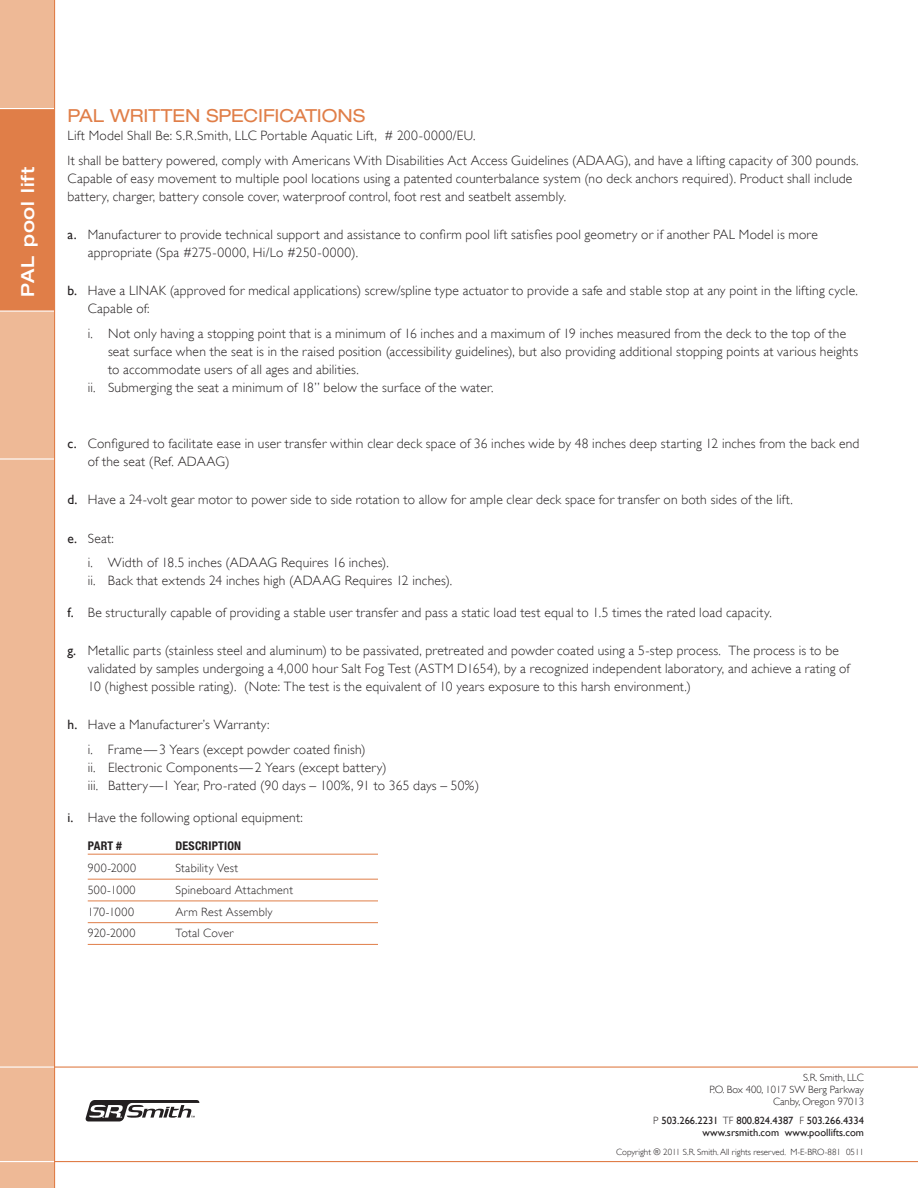
<style>
.page{position:relative;width:918px;height:1188px;background:#fff}
.page>*{position:absolute;margin:0;border:0;box-sizing:border-box;transform-origin:0 0}
.t1{font:expanded 18px "Helvetica Neue";letter-spacing:-.005em;color:#e07e48}
.t2{font:500 expanded 18px "Helvetica Neue";color:#fff}
.t3{font:300 13.5px/18px "Gill Sans";letter-spacing:.015em;color:#231f20}
.t4{font:300 12px "Gill Sans";letter-spacing:.02em;color:#231f20}
.t5{font:700 condensed 12px "Helvetica Neue";letter-spacing:.015em;color:#231f20}
.t6{font:10.5px/12px "Gill Sans";color:#231f20;text-align:right}
.t7{font:300 10.5px/12px "Gill Sans";color:#231f20;text-align:right}
.t8{font:300 9px "Gill Sans";color:#231f20}
.s1{font-weight:400}
.s2{font-weight:300}
</style>
<div class="page">
<div style="left:0;top:0;width:54px;height:1188px;background:#eeb996"></div>
<hr style="left:0;top:1066px;width:55px;height:2px;background:#fff">
<hr style="left:0;top:1161px;width:55px;height:1px;background:#fff">
<hr style="left:0;top:458px;width:55px;height:2px;background:#fff">
<hr style="left:54px;top:1066px;width:864px;height:2px;background:#e07e48">
<hr style="left:54px;top:1161px;width:864px;height:1px;background:#e07e48">
<svg style="left:86px;top:1100px;width:113px;height:21px"></svg>
<div style="left:0;top:109px;width:55px;height:201px;background:#e07e48"></div>
<hr style="left:0;top:108px;width:55px;height:1px;background:#fff">
<hr style="left:0;top:310px;width:55px;height:2px;background:#fff">
<hr style="left:54px;top:0;width:1px;height:1188px;background:#e07e48">
<hr style="left:88px;top:854px;width:290px;height:1px;background:#e07e48">
<hr style="left:88px;top:879px;width:290px;height:1px;background:#e07e48">
<hr style="left:88px;top:901px;width:290px;height:1px;background:#e07e48">
<hr style="left:88px;top:922px;width:290px;height:1px;background:#e07e48">
<hr style="left:88px;top:944px;width:290px;height:1px;background:#e07e48">
<h1 class="t2" style="left:16px;top:297px;width:132px;rotate:-90deg">PAL pool lift</h1>
<h1 class="t1" style="left:68px;top:105px;width:298px">PAL WRITTEN SPEC IFICATIONS</h1>
<p class="t3" style="left:68px;top:123px;width:793px;line-height:24.8px">Lift Model Shall Be: S.R.Smith, LLC Portable Aquatic Lift, # 200-0000/EU.<br>It shall be battery powered, comply with Americans With Disabilities Act Access Guidelines (ADAAG), and have a lifting capacity of 300 pounds.</p>
<p class="t3" style="left:68px;top:169px;width:786px">Capable of easy movement to multiple pool locations using a patented counterbalance system (no deck anchors required). Product shall include battery, charger, battery console cover, waterproof control, foot rest and seatbelt assembly.</p>
<p class="t3" style="left:88px;top:226px;width:732px;text-indent:-20px"><span class="s1">a.</span> Manufacturer to provide technical support and assistance to confirm pool lift satisfies pool geometry or if another PAL Model is more appropriate (Spa #275-0000, Hi/Lo #250-0000).</p>
<p class="t3" style="left:88px;top:282px;width:772px;text-indent:-20px"><span class="s1">b.</span> Have a LINAK (approved for medical applications) screw/spline type actuator to provide a safe and stable stop at any point in the lifting cycle.<br>Capable of:</p>
<p class="t3" style="left:88px;top:324px;width:760px">i. Not only having a stopping point that is a minimum of 16 inches and a maximum of 19 inches measured from the deck to the top of the</p>
<p class="t3" style="left:108px;top:342px;width:752px">seat surface when the seat is in the raised position (accessibility guidelines), but also providing additional stopping points at various heights</p>
<p class="t3" style="left:108px;top:360px;width:252px">to accommodate users of all ages and abilities.</p>
<p class="t3" style="left:88px;top:378px;width:407px">ii. Submerging the seat a minimum of 18” below the surface of the water.</p>
<p class="t3" style="left:88px;top:435px;width:773px;text-indent:-20px"><span class="s1">c.</span> Configured to facilitate ease in user transfer within clear deck space of 36 inches wide by 48 inches deep starting 12 inches from the back end of the seat (Ref. ADAAG)</p>
<p class="t3" style="left:68px;top:491px;width:727px"><span class="s1">d.</span> Have a 24-volt gear motor to power side to side rotation to allow for ample clear deck space for transfer on both sides of the lift.</p>
<p class="t3" style="left:88px;top:526px;width:303px;line-height:24.8px;text-indent:-20px"><span class="s1">e.</span> Seat:<br>i. Width of 18.5 inches (ADAAG Requires 16 inches).</p>
<p class="t3" style="left:88px;top:572px;width:366px">ii. Back that extends 24 inches high (ADAAG Requires 12 inches).</p>
<p class="t3" style="left:68px;top:603px;width:706px"><span class="s1">f.</span> Be structurally capable of providing a stable user transfer and pass a static load test equal to 1.5 times the rated load capacity.</p>
<p class="t3" style="left:88px;top:642px;width:764px;text-indent:-20px"><span class="s1">g.</span> Metallic parts (stainless steel and aluminum) to be passivated, pretreated and powder coated using a 5-step process. The process is to be validated by samples undergoing a 4,000 hour Salt Fog Test (ASTM D1654), by a recognized independent laboratory, and achieve a rating of<br>10 (highest possible rating). (Note: The test is the equivalent of 10 years exposure to this harsh environment.)</p>
<p class="t3" style="left:88px;top:713px;width:279px;line-height:24.8px;text-indent:-20px"><span class="s1">h.</span> Have a Manufacturer’s Warranty:<br>i. Frame—3 Years (except powder coated finish)</p>
<p class="t3" style="left:88px;top:759px;width:393px">ii. Electronic Components—2 Years (except battery)<br>iii. Battery—1 Year, Pro-rated (90 days – 100%, 91 to 365 days – 50%)</p>
<p class="t3" style="left:67px;top:808px;width:237px"><span class="s1">i.</span> Have the following optional equipment:</p>
<p class="t5" style="left:88px;top:839px;width:36px">PART #</p>
<p class="t5" style="left:175px;top:839px;width:67px">DESCRIPTION</p>
<p class="t4" style="left:88px;top:861px;width:50px">900-2000</p>
<p class="t4" style="left:175px;top:861px;width:64px">Stability Vest</p>
<p class="t4" style="left:88px;top:883px;width:49px">500-1000</p>
<p class="t4" style="left:175px;top:883px;width:119px">Spineboard Attachment</p>
<p class="t4" style="left:88px;top:905px;width:48px">170-1000</p>
<p class="t4" style="left:175px;top:905px;width:99px">Arm Rest Assembly</p>
<p class="t4" style="left:88px;top:926px;width:49px">920-2000</p>
<p class="t4" style="left:175px;top:926px;width:59px">Total Cover</p>
<p class="t7" style="left:710px;top:1072px;width:156px">S.R. Smith, LLC<br>P.O. Box 400, 1017 SW Berg Parkway<br>Canby, Oregon 97013</p>
<p class="t6" style="left:653px;top:1114px;width:212px"><span class="s2">P</span> 503.266.2231 <span class="s2">TF</span> 800.824.4387 <span class="s2">F</span> 503.266.4334 www.srsmith.com www.poollifts.com</p>
<p class="t8" style="left:616px;top:1147px;width:249px">Copyright ® 2011 S.R. Smith. All rights reserved. M-E-BRO-881 0511</p>
</div>
